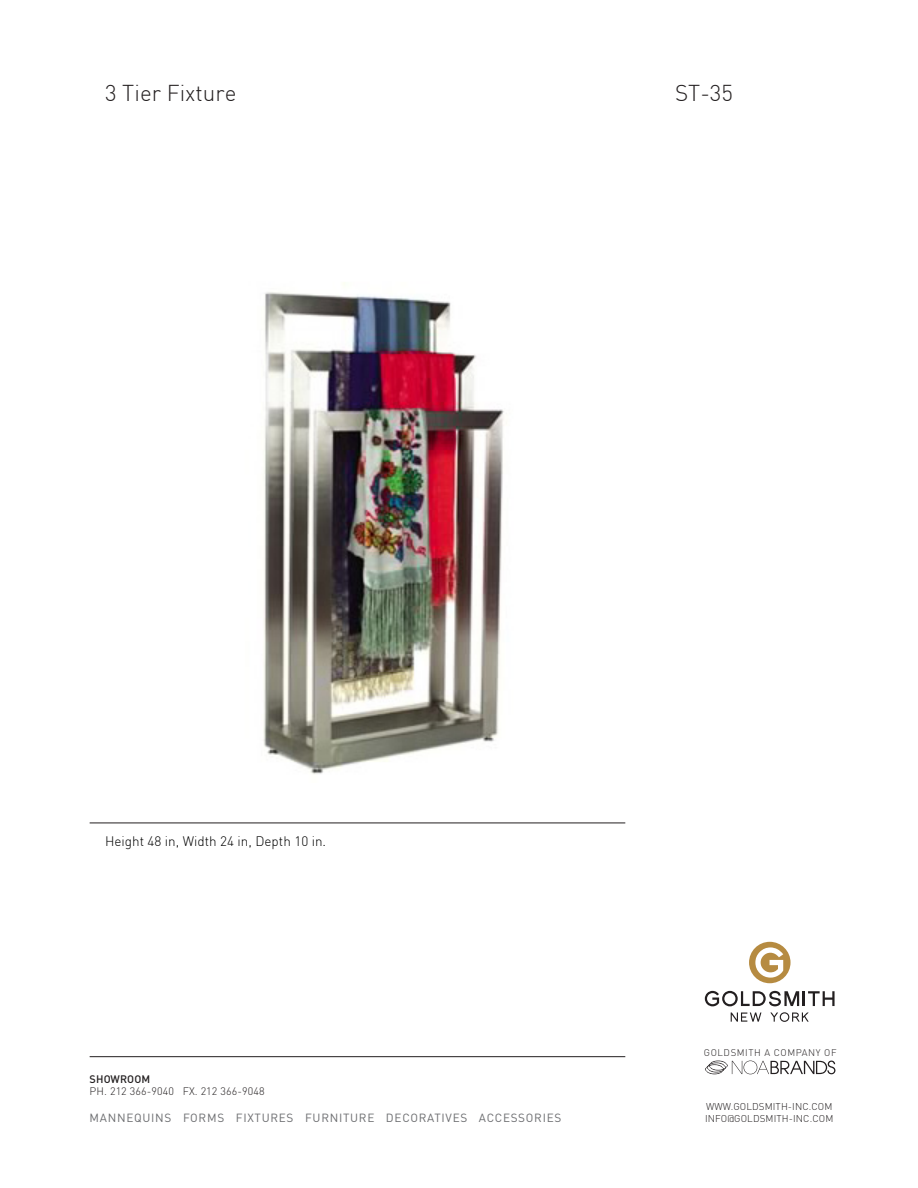
<style>
.page{position:relative;width:918px;height:1188px;background:#fff}
.page>*{position:absolute;margin:0;border:0;box-sizing:border-box;transform-origin:0 0}
.t1{font:300 22.5px "DIN Pro";color:#231f20}
.t2{font:300 13.5px "DIN Pro";color:#000}
.t3{font:11.7px "DIN";letter-spacing:.06em;color:#6c6d70}
.t4{font:300 10.8px "DIN";letter-spacing:.01em;color:#231f20}
.t5{font:500 10.8px "DIN";letter-spacing:.01em;color:#231f20}
.t6{font:300 9.75px "DIN";letter-spacing:.01em;color:#231f20}
.t7{font:300 9.6px "DIN";letter-spacing:.06em;color:#231f20}
</style>
<div class="page">
<hr style="left:90px;top:823px;width:535px;height:1px;background:#231f20">
<hr style="left:90px;top:1056px;width:535px;height:1px;background:#231f20">
<div style="left:749px;top:942px;width:42px;height:41px;background:#b68b41;border-radius:50%"></div>
<svg style="left:705px;top:991px;width:130px;height:15px"></svg>
<svg style="left:731px;top:1013px;width:30px;height:9px"></svg>
<svg style="left:770px;top:1012px;width:39px;height:10px"></svg>
<svg style="left:755px;top:947px;width:28px;height:31px"></svg>
<svg style="left:705px;top:1061px;width:130px;height:13px"></svg>
<img style="left:263px;top:282px;width:241px;height:493px">
<h1 class="t1" style="left:105px;top:83px;width:133px">3 Tier Fixture</h1>
<h1 class="t1" style="left:675px;top:83px;width:60px">ST-35</h1>
<p class="t2" style="left:105px;top:836px;width:223px">Height 48 in, Width 24 in, Depth 10 in.</p>
<p class="t5" style="left:90px;top:1072px;width:62px">SHOWROOM</p>
<p class="t4" style="left:90px;top:1085px;width:177px">PH. 212 366-9040 FX. 212 366-9048</p>
<p class="t3" style="left:90px;top:1110px;width:473px">MANNEQUINS FORMS FIXTURES FURNITURE DECORATIVES ACCESSORIES</p>
<p class="t7" style="left:704px;top:1047px;width:134px">GOLDSMITH A COMPANY OF</p>
<p class="t6" style="left:706px;top:1100px;width:128px">WWW.GOLDSMITH-INC.COM</p>
<p class="t6" style="left:705px;top:1112px;width:130px">INFO@GOLDSMITH-INC.COM</p>
</div>
